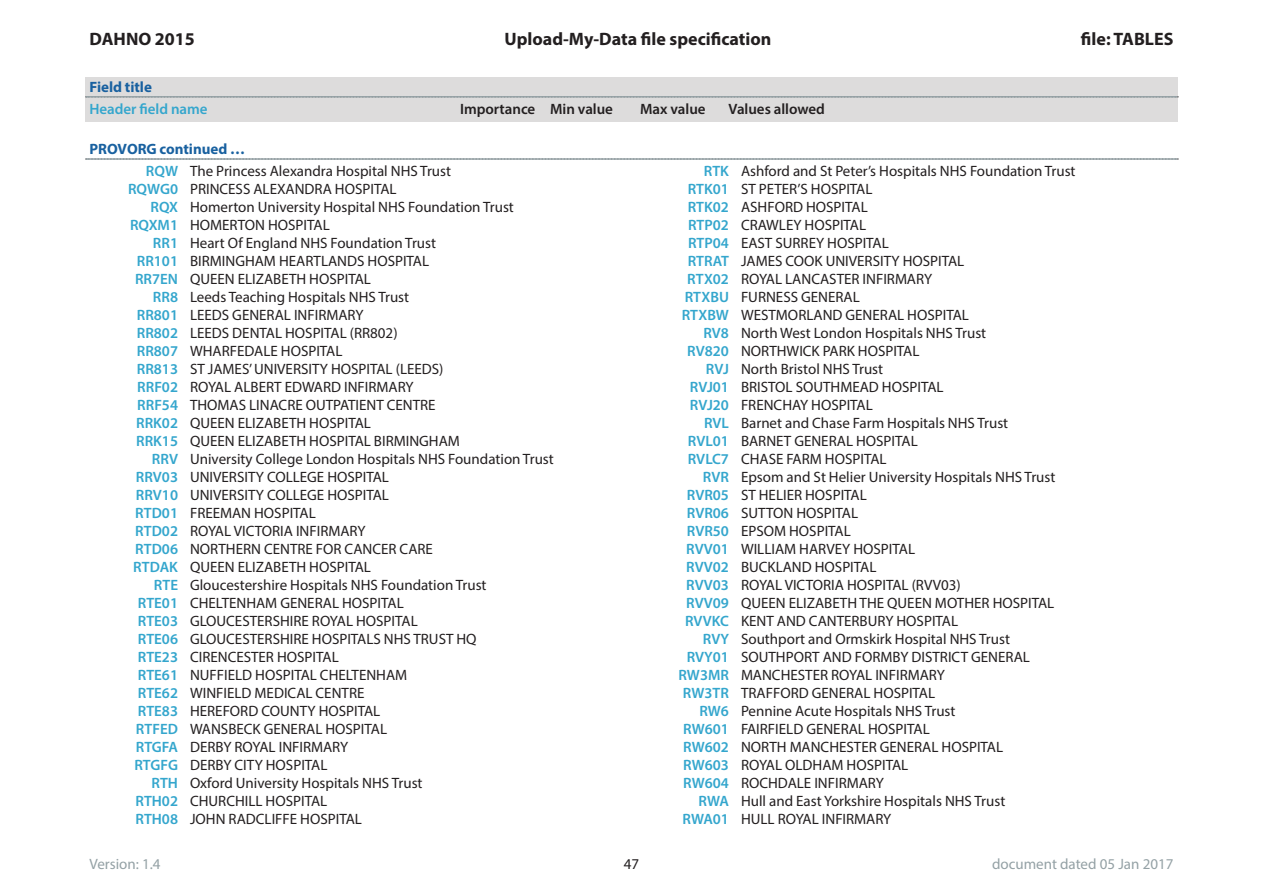
<style>
.page{position:relative;width:1263px;height:893px;background:#fff}
.page>*{position:absolute;margin:0;border:0;box-sizing:border-box;transform-origin:0 0}
.t1{font:700 18px "Myriad Pro";color:#231f20}
.t2{font:15px/22.5px "Myriad Pro";color:#231f20}
.t3{font:600 15px "Myriad Pro";color:#231f20}
.t4{font:15px "Myriad Pro";color:#94a1a5}
.t5{font:600 15px "Myriad Pro";color:#34a6cd}
.t6{font:700 15px "Myriad Pro";color:#1961a0}
.s1{font-weight:700;color:#1961a0}
.s2{font-weight:600;color:#34a6cd}
</style>
<div class="page">
<div style="left:85px;top:77px;width:1093px;height:45px;background:#dddcdc"></div>
<hr style="left:86px;top:96px;width:1091px;height:2px;background:#94a1a5">
<hr style="left:86px;top:158px;width:1091px;height:2px;background:#94a1a5">
<p class="t1" style="left:90px;top:28px;width:107px">DAHNO 2015</p>
<p class="t1" style="left:504px;top:28px;width:268px">Upload-My-Data file specification</p>
<p class="t1" style="left:1081px;top:28px;width:94px">file: TABLES</p>
<p class="t6" style="left:90px;top:77px;width:64px">Field title</p>
<p class="t5" style="left:90px;top:99px;width:120px">Header field name</p>
<p class="t3" style="left:460px;top:99px;width:154px">Importance Min value</p>
<p class="t3" style="left:640px;top:99px;width:67px">Max value</p>
<p class="t3" style="left:729px;top:99px;width:98px">Values allowed</p>
<p class="t2" style="left:146px;top:137px;width:307px;text-indent:-56px"><span class="s1">PROVORG continued …<br></span><span class="s2">RQW</span> The Princess Alexandra Hospital NHS Trust</p>
<p class="t2" style="left:128px;top:178px;width:270px"><span class="s2">RQWG0</span> PRINCESS ALEXANDRA HOSPITAL</p>
<p class="t2" style="left:150px;top:196px;width:365px"><span class="s2">RQX</span> Homerton University Hospital NHS Foundation Trust</p>
<p class="t2" style="left:130px;top:214px;width:201px"><span class="s2">RQXM1</span> HOMERTON HOSPITAL</p>
<p class="t2" style="left:153px;top:232px;width:285px"><span class="s2">RR1</span> Heart Of England NHS Foundation Trust</p>
<p class="t2" style="left:137px;top:250px;width:294px"><span class="s2">RR101</span> BIRMINGHAM HEARTLANDS HOSPITAL</p>
<p class="t2" style="left:135px;top:268px;width:237px"><span class="s2">RR7EN</span> QUEEN ELIZABETH HOSPITAL</p>
<p class="t2" style="left:153px;top:286px;width:258px"><span class="s2">RR8</span> Leeds Teaching Hospitals NHS Trust</p>
<p class="t2" style="left:137px;top:304px;width:228px"><span class="s2">RR801</span> LEEDS GENERAL INFIRMARY</p>
<p class="t2" style="left:137px;top:322px;width:262px"><span class="s2">RR802</span> LEEDS DENTAL HOSPITAL (RR802)</p>
<p class="t2" style="left:137px;top:340px;width:207px"><span class="s2">RR807</span> WHARFEDALE HOSPITAL</p>
<p class="t2" style="left:137px;top:358px;width:308px"><span class="s2">RR813</span> ST JAMES’ UNIVERSITY HOSPITAL (LEEDS)</p>
<p class="t2" style="left:137px;top:376px;width:278px"><span class="s2">RRF02</span> ROYAL ALBERT EDWARD INFIRMARY</p>
<p class="t2" style="left:137px;top:394px;width:300px"><span class="s2">RRF54</span> THOMAS LINACRE OUTPATIENT CENTRE</p>
<p class="t2" style="left:136px;top:412px;width:236px"><span class="s2">RRK02</span> QUEEN ELIZABETH HOSPITAL</p>
<p class="t2" style="left:136px;top:430px;width:325px"><span class="s2">RRK15</span> QUEEN ELIZABETH HOSPITAL BIRMINGHAM</p>
<p class="t2" style="left:152px;top:448px;width:403px"><span class="s2">RRV</span> University College London Hospitals NHS Foundation Trust</p>
<p class="t2" style="left:136px;top:466px;width:255px"><span class="s2">RRV03</span> UNIVERSITY COLLEGE HOSPITAL</p>
<p class="t2" style="left:136px;top:484px;width:255px"><span class="s2">RRV10</span> UNIVERSITY COLLEGE HOSPITAL</p>
<p class="t2" style="left:135px;top:502px;width:182px"><span class="s2">RTD01</span> FREEMAN HOSPITAL</p>
<p class="t2" style="left:135px;top:520px;width:232px"><span class="s2">RTD02</span> ROYAL VICTORIA INFIRMARY</p>
<p class="t2" style="left:135px;top:538px;width:299px"><span class="s2">RTD06</span> NORTHERN CENTRE FOR CANCER CARE</p>
<p class="t2" style="left:133px;top:556px;width:239px"><span class="s2">RTDAK</span> QUEEN ELIZABETH HOSPITAL</p>
<p class="t2" style="left:154px;top:574px;width:334px"><span class="s2">RTE</span> Gloucestershire Hospitals NHS Foundation Trust</p>
<p class="t2" style="left:138px;top:592px;width:267px"><span class="s2">RTE01</span> CHELTENHAM GENERAL HOSPITAL</p>
<p class="t2" style="left:138px;top:610px;width:281px"><span class="s2">RTE03</span> GLOUCESTERSHIRE ROYAL HOSPITAL</p>
<p class="t2" style="left:138px;top:628px;width:340px"><span class="s2">RTE06</span> GLOUCESTERSHIRE HOSPITALS NHS TRUST HQ</p>
<p class="t2" style="left:138px;top:646px;width:202px"><span class="s2">RTE23</span> CIRENCESTER HOSPITAL</p>
<p class="t2" style="left:138px;top:664px;width:271px"><span class="s2">RTE61</span> NUFFIELD HOSPITAL CHELTENHAM</p>
<p class="t2" style="left:138px;top:682px;width:228px"><span class="s2">RTE62</span> WINFIELD MEDICAL CENTRE</p>
<p class="t2" style="left:138px;top:700px;width:244px"><span class="s2">RTE83</span> HEREFORD COUNTY HOSPITAL</p>
<p class="t2" style="left:136px;top:718px;width:253px"><span class="s2">RTFED</span> WANSBECK GENERAL HOSPITAL</p>
<p class="t2" style="left:136px;top:736px;width:214px"><span class="s2">RTGFA</span> DERBY ROYAL INFIRMARY</p>
<p class="t2" style="left:134px;top:754px;width:195px"><span class="s2">RTGFG</span> DERBY CITY HOSPITAL</p>
<p class="t2" style="left:151px;top:772px;width:273px"><span class="s2">RTH</span> Oxford University Hospitals NHS Trust</p>
<p class="t2" style="left:135px;top:790px;width:193px"><span class="s2">RTH02</span> CHURCHILL HOSPITAL</p>
<p class="t2" style="left:135px;top:808px;width:228px"><span class="s2">RTH08</span> JOHN RADCLIFFE HOSPITAL</p>
<p class="t2" style="left:704px;top:160px;width:373px"><span class="s2">RTK</span> Ashford and St Peter’s Hospitals NHS Foundation Trust</p>
<p class="t2" style="left:688px;top:178px;width:186px"><span class="s2">RTK01</span> ST PETER’S HOSPITAL</p>
<p class="t2" style="left:688px;top:196px;width:182px"><span class="s2">RTK02</span> ASHFORD HOSPITAL</p>
<p class="t2" style="left:688px;top:214px;width:180px"><span class="s2">RTP02</span> CRAWLEY HOSPITAL</p>
<p class="t2" style="left:688px;top:232px;width:202px"><span class="s2">RTP04</span> EAST SURREY HOSPITAL</p>
<p class="t2" style="left:688px;top:250px;width:278px"><span class="s2">RTRAT</span> JAMES COOK UNIVERSITY HOSPITAL</p>
<p class="t2" style="left:687px;top:268px;width:246px"><span class="s2">RTX02</span> ROYAL LANCASTER INFIRMARY</p>
<p class="t2" style="left:685px;top:286px;width:177px"><span class="s2">RTXBU</span> FURNESS GENERAL</p>
<p class="t2" style="left:682px;top:304px;width:289px"><span class="s2">RTXBW</span> WESTMORLAND GENERAL HOSPITAL</p>
<p class="t2" style="left:703px;top:322px;width:284px"><span class="s2">RV8</span> North West London Hospitals NHS Trust</p>
<p class="t2" style="left:687px;top:340px;width:234px"><span class="s2">RV820</span> NORTHWICK PARK HOSPITAL</p>
<p class="t2" style="left:706px;top:358px;width:179px"><span class="s2">RVJ</span> North Bristol NHS Trust</p>
<p class="t2" style="left:690px;top:376px;width:255px"><span class="s2">RVJ01</span> BRISTOL SOUTHMEAD HOSPITAL</p>
<p class="t2" style="left:690px;top:394px;width:184px"><span class="s2">RVJ20</span> FRENCHAY HOSPITAL</p>
<p class="t2" style="left:704px;top:412px;width:306px"><span class="s2">RVL</span> Barnet and Chase Farm Hospitals NHS Trust</p>
<p class="t2" style="left:688px;top:430px;width:231px"><span class="s2">RVL01</span> BARNET GENERAL HOSPITAL</p>
<p class="t2" style="left:688px;top:448px;width:200px"><span class="s2">RVLC7</span> CHASE FARM HOSPITAL</p>
<p class="t2" style="left:703px;top:466px;width:354px"><span class="s2">RVR</span> Epsom and St Helier University Hospitals NHS Trust</p>
<p class="t2" style="left:687px;top:484px;width:182px"><span class="s2">RVR05</span> ST HELIER HOSPITAL</p>
<p class="t2" style="left:687px;top:502px;width:173px"><span class="s2">RVR06</span> SUTTON HOSPITAL</p>
<p class="t2" style="left:687px;top:520px;width:166px"><span class="s2">RVR50</span> EPSOM HOSPITAL</p>
<p class="t2" style="left:686px;top:538px;width:230px"><span class="s2">RVV01</span> WILLIAM HARVEY HOSPITAL</p>
<p class="t2" style="left:686px;top:556px;width:192px"><span class="s2">RVV02</span> BUCKLAND HOSPITAL</p>
<p class="t2" style="left:686px;top:574px;width:276px"><span class="s2">RVV03</span> ROYAL VICTORIA HOSPITAL (RVV03)</p>
<p class="t2" style="left:686px;top:592px;width:370px"><span class="s2">RVV09</span> QUEEN ELIZABETH THE QUEEN MOTHER HOSPITAL</p>
<p class="t2" style="left:685px;top:610px;width:275px"><span class="s2">RVVKC</span> KENT AND CANTERBURY HOSPITAL</p>
<p class="t2" style="left:703px;top:628px;width:309px"><span class="s2">RVY</span> Southport and Ormskirk Hospital NHS Trust</p>
<p class="t2" style="left:687px;top:646px;width:345px"><span class="s2">RVY01</span> SOUTHPORT AND FORMBY DISTRICT GENERAL</p>
<p class="t2" style="left:678px;top:664px;width:268px"><span class="s2">RW3MR</span> MANCHESTER ROYAL INFIRMARY</p>
<p class="t2" style="left:683px;top:682px;width:254px"><span class="s2">RW3TR</span> TRAFFORD GENERAL HOSPITAL</p>
<p class="t2" style="left:699px;top:700px;width:258px"><span class="s2">RW6</span> Pennine Acute Hospitals NHS Trust</p>
<p class="t2" style="left:683px;top:718px;width:248px"><span class="s2">RW601</span> FAIRFIELD GENERAL HOSPITAL</p>
<p class="t2" style="left:683px;top:736px;width:321px"><span class="s2">RW602</span> NORTH MANCHESTER GENERAL HOSPITAL</p>
<p class="t2" style="left:683px;top:754px;width:226px"><span class="s2">RW603</span> ROYAL OLDHAM HOSPITAL</p>
<p class="t2" style="left:683px;top:772px;width:202px"><span class="s2">RW604</span> ROCHDALE INFIRMARY</p>
<p class="t2" style="left:699px;top:790px;width:308px"><span class="s2">RWA</span> Hull and East Yorkshire Hospitals NHS Trust</p>
<p class="t2" style="left:682px;top:808px;width:210px"><span class="s2">RWA01</span> HULL ROYAL INFIRMARY</p>
<p class="t4" style="left:90px;top:854px;width:73px">Version: 1.4</p>
<p class="t2" style="left:624px;top:852px;width:17px">47</p>
<p class="t4" style="left:992px;top:854px;width:183px">document dated 05 Jan 2017</p>
</div>
